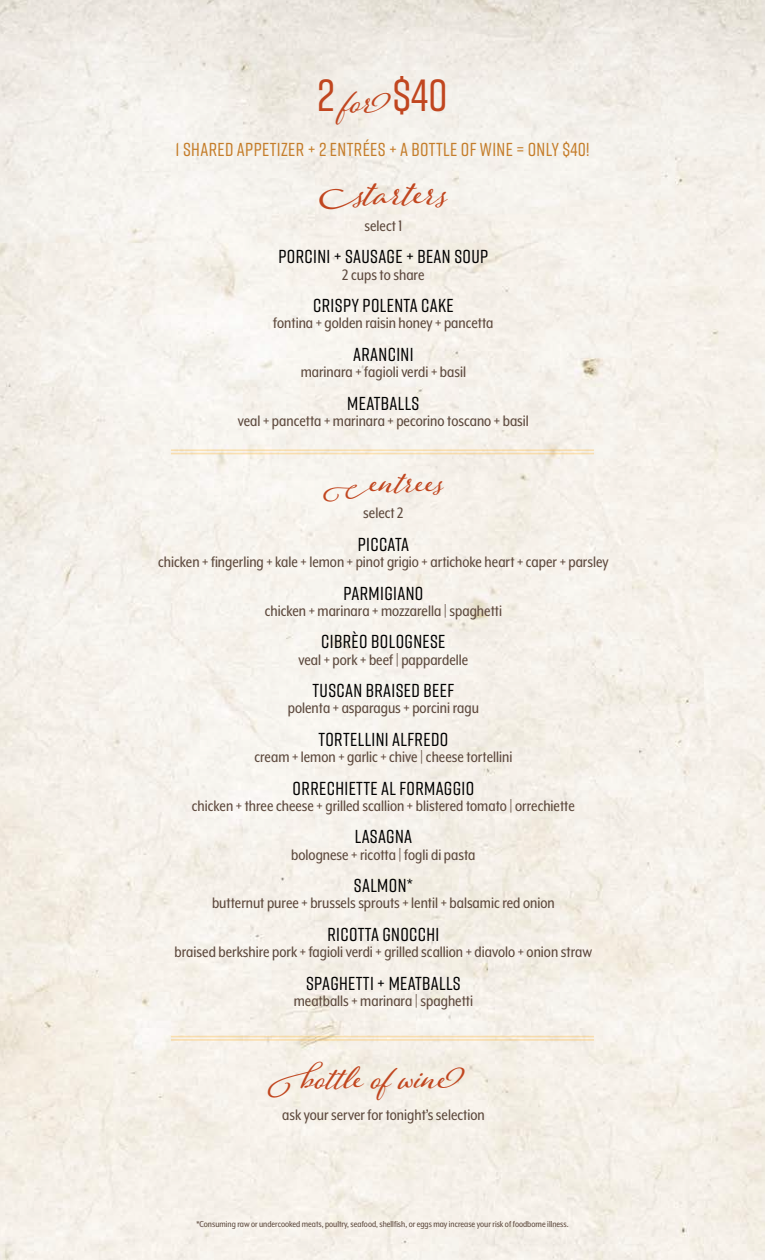
<style>
.page{position:relative;width:765px;height:1260px;background:#fff}
.page>*{position:absolute;margin:0;border:0;box-sizing:border-box;transform-origin:0 0}
.t1{font:700 50px "Adorn S Pomander";color:#c1461f}
.t2{font:500 45px "Rift";color:#c1461f}
.t3{font:700 43.75px "Adorn S Pomander";color:#c1461f}
.t4{font:500 18.75px "Rift";letter-spacing:.02em;color:#000}
.t5{font:500 18.75px "Rift";letter-spacing:.02em;color:#c57d2a}
.t6{font:17.5px "Mr Eaves XL Mod Nar OT";color:#5d493d}
.t7{font:10px "Mr Eaves XL Mod Nar OT";color:#5d493d}
.s1{font-family:"Adorn S Pomander";font-weight:700}
</style>
<div class="page">
<img style="left:0;top:0;width:765px;height:1260px">
<hr style="left:171px;top:449px;width:423px;height:2px;background:#fcb536">
<hr style="left:171px;top:453px;width:423px;height:1px;background:#fcb536">
<hr style="left:171px;top:1036px;width:423px;height:1px;background:#fcb536">
<hr style="left:171px;top:1039px;width:423px;height:2px;background:#fcb536">
<h2 class="t2" style="left:317px;top:63px;width:132px">2 <span class="s1">for</span> $40</h2>
<p class="t5" style="left:176px;top:136px;width:415px">1 SHARED APPETIZER + 2 ENTRÉES + A BOTTLE OF WINE = ONLY $40!</p>
<h1 class="t1" style="left:320px;top:157px;width:132px">starters</h1>
<p class="t6" style="left:364px;top:217px;width:39px">select 1</p>
<p class="t4" style="left:279px;top:244px;width:211px">PORCINI + SAUSAGE + BEAN SOUP</p>
<p class="t6" style="left:342px;top:266px;width:84px">2 cups to share</p>
<p class="t4" style="left:313px;top:292px;width:142px">CRISPY POLENTA CAKE</p>
<p class="t6" style="left:273px;top:314px;width:222px">fontina + golden raisin honey + pancetta</p>
<p class="t4" style="left:353px;top:341px;width:62px">ARANCINI</p>
<p class="t6" style="left:301px;top:363px;width:167px">marinara + fagioli verdi + basil</p>
<p class="t4" style="left:347px;top:390px;width:74px">MEATBALLS</p>
<p class="t6" style="left:238px;top:412px;width:293px">veal + pancetta + marinara + pecorino toscano + basil</p>
<h3 class="t3" style="left:323px;top:450px;width:124px">entrees</h3>
<p class="t6" style="left:363px;top:504px;width:42px">select 2</p>
<p class="t4" style="left:358px;top:531px;width:53px">PICCATA</p>
<p class="t6" style="left:158px;top:553px;width:452px">chicken + fingerling + kale + lemon + pinot grigio + artichoke heart + caper + parsley</p>
<p class="t4" style="left:343px;top:580px;width:81px">PARMIGIANO</p>
<p class="t6" style="left:265px;top:602px;width:239px">chicken + marinara + mozzarella | spaghetti</p>
<p class="t4" style="left:321px;top:629px;width:126px">CIBRÈO BOLOGNESE</p>
<p class="t6" style="left:299px;top:651px;width:171px">veal + pork + beef | pappardelle</p>
<p class="t4" style="left:313px;top:677px;width:143px">TUSCAN BRAISED BEEF</p>
<p class="t6" style="left:288px;top:699px;width:193px">polenta + asparagus + porcini ragu</p>
<p class="t4" style="left:318px;top:726px;width:131px">TORTELLINI ALFREDO</p>
<p class="t6" style="left:254px;top:748px;width:259px">cream + lemon + garlic + chive | cheese tortellini</p>
<p class="t4" style="left:293px;top:775px;width:183px">ORRECHIETTE AL FORMAGGIO</p>
<p class="t6" style="left:192px;top:797px;width:384px">chicken + three cheese + grilled scallion + blistered tomato | orrechiette</p>
<p class="t4" style="left:355px;top:824px;width:59px">LASAGNA</p>
<p class="t6" style="left:291px;top:846px;width:186px">bolognese + ricotta | fogli di pasta</p>
<p class="t4" style="left:354px;top:872px;width:61px">SALMON*</p>
<p class="t6" style="left:212px;top:894px;width:344px">butternut puree + brussels sprouts + lentil + balsamic red onion</p>
<p class="t4" style="left:327px;top:921px;width:114px">RICOTTA GNOCCHI</p>
<p class="t6" style="left:175px;top:943px;width:419px">braised berkshire pork + fagioli verdi + grilled scallion + diavolo + onion straw</p>
<p class="t4" style="left:306px;top:970px;width:156px">SPAGHETTI + MEATBALLS</p>
<p class="t6" style="left:294px;top:992px;width:181px">meatballs + marinara | spaghetti</p>
<h3 class="t3" style="left:302px;top:1046px;width:164px">bottle of wine</h3>
<p class="t6" style="left:282px;top:1106px;width:204px">ask your server for tonight’s selection</p>
<p class="t7" style="left:196px;top:1219px;width:374px">*Consuming raw or undercooked meats, poultry, seafood, shellfish, or eggs may increase your risk of foodborne illness.</p>
</div>
